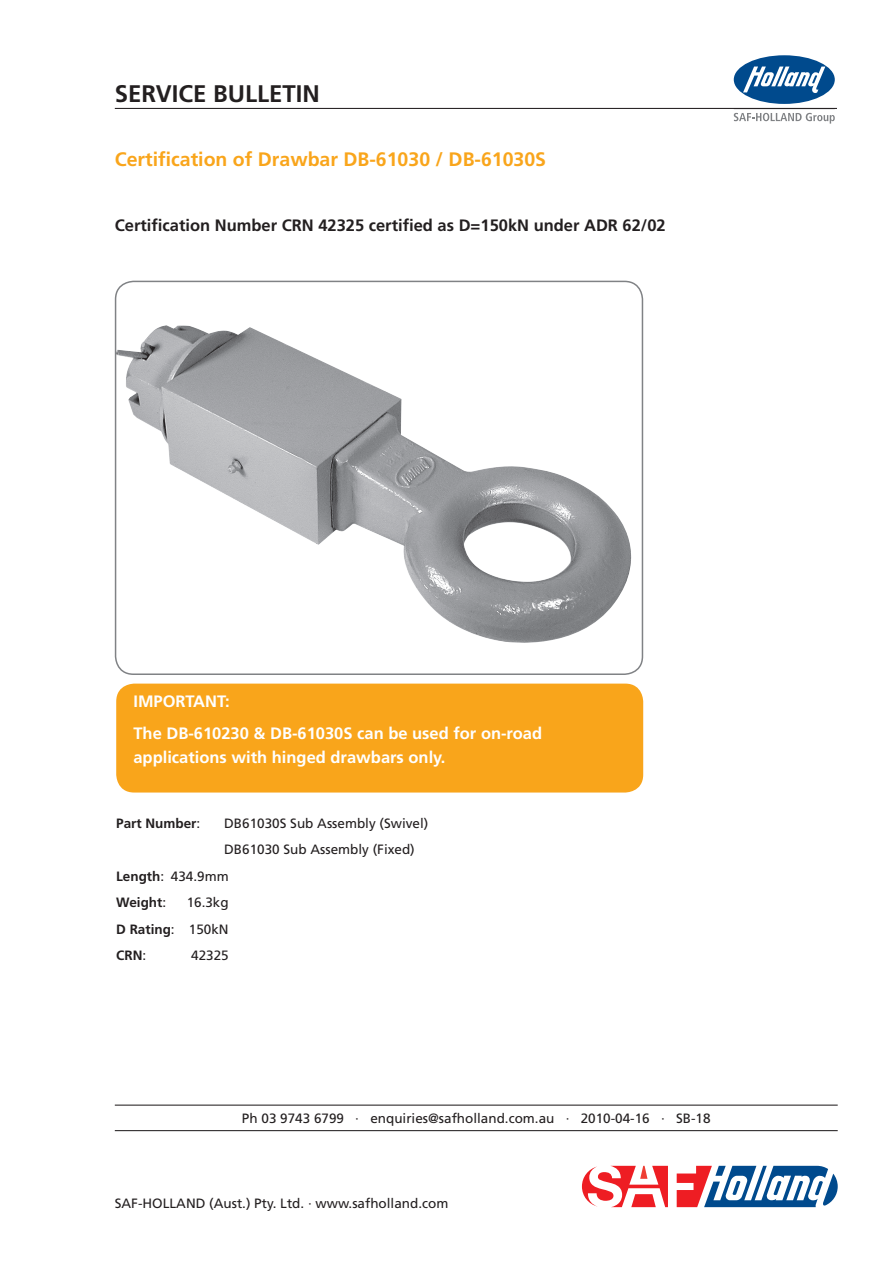
<style>
.page{position:relative;width:893px;height:1263px;background:#fff}
.page>*{position:absolute;margin:0;border:0;box-sizing:border-box;transform-origin:0 0}
.t1{font:700 24px "Frutiger LT";color:#231f20}
.t2{font:700 19.5px "Frutiger LT";color:#f9a51b}
.t3{font:700 16.5px/32.5px "Frutiger LT";color:#fff}
.t4{font:700 16.5px "Frutiger LT";color:#231f20}
.t5{font:13.5px/26.5px "Frutiger LT";color:#231f20;text-align:justify}
.t6{font:700 13.5px "Frutiger LT";color:#231f20}
.s1{font-weight:400}
.s2{font-weight:700}
</style>
<div class="page">
<img style="left:118px;top:325px;width:514px;height:318px">
<div style="left:115px;top:281px;width:528px;height:394px;border:2px solid #808285;border-radius:18px"></div>
<div style="left:734px;top:55px;width:101px;height:49px;background:#004a8d;border-radius:50%"></div>
<svg style="left:743px;top:67px;width:82px;height:27px"></svg>
<svg style="left:734px;top:113px;width:101px;height:11px"></svg>
<hr style="left:115px;top:108px;width:722px;height:1px;background:#231f20">
<svg style="left:582px;top:1165px;width:256px;height:43px"></svg>
<hr style="left:115px;top:1130px;width:723px;height:1px;background:#231f20">
<div style="left:116px;top:684px;width:527px;height:108px;background:#f9a51b;border-radius:18px"></div>
<hr style="left:115px;top:1104px;width:723px;height:2px;background:#231f20">
<h1 class="t1" style="left:115px;top:80px;width:206px">Service bulletin</h1>
<h2 class="t2" style="left:115px;top:148px;width:433px">Certification of Drawbar DB-61030 / DB-61030S</h2>
<p class="t4" style="left:115px;top:216px;width:178px">Certification Number CRN</p>
<p class="t4" style="left:318px;top:216px;width:349px">42325 certified as D=150kN under ADR 62/02</p>
<p class="t3" style="left:133px;top:684px;width:410px">IMPORTANT:<br>The DB-610230 &amp; DB-61030S can be used for on-road</p>
<p class="t3" style="left:133px;top:741px;width:314px">applications with hinged drawbars only.</p>
<p class="t6" style="left:116px;top:815px;width:86px">Part Number<span class="s1">:</span></p>
<p class="t5" style="left:224px;top:810px;width:206px">DB61030S Sub Assembly (Swivel)</p>
<p class="t5" style="left:224px;top:836px;width:192px">DB61030 Sub Assembly (Fixed)</p>
<p class="t5" style="left:116px;top:863px;width:114px"><span class="s2">Length</span>: 434.9mm</p>
<p class="t6" style="left:116px;top:895px;width:52px">Weight<span class="s1">:</span></p>
<p class="t5" style="left:116px;top:889px;width:114px;text-indent:70px">16.3kg <span class="s2">D Rating</span>: 150kN <span class="s2">CRN</span></p>
<p class="t5" style="left:142px;top:942px;width:5px">:</p>
<p class="t5" style="left:191px;top:942px;width:39px">42325</p>
<p class="t5" style="left:242px;top:1105px;width:470px">Ph 03 9743 6799 · enquiries@safholland.com.au · 2010-04-16 · SB-18</p>
<p class="t5" style="left:115px;top:1190px;width:335px">SAF-HOLLAND (Aust.) Pty. Ltd. · www.safholland.com</p>
</div>
